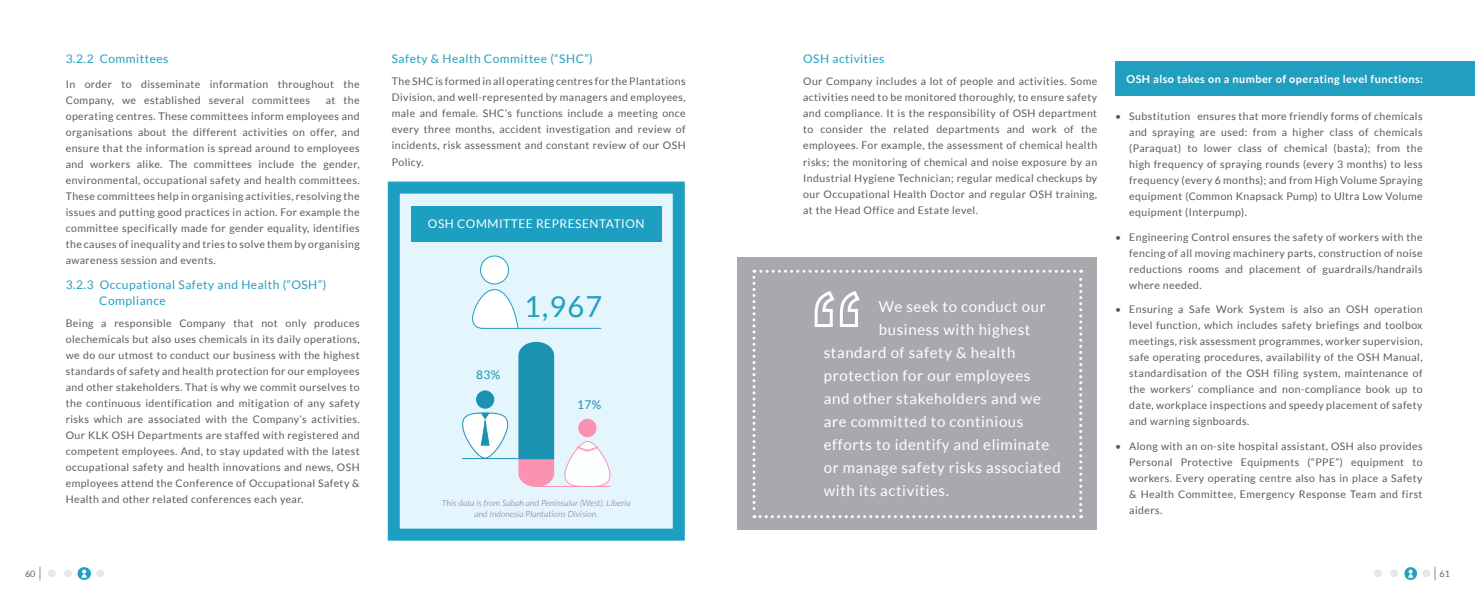
<style>
.page{position:relative;width:1475px;height:596px;background:#fff}
.page>*{position:absolute;margin:0;border:0;box-sizing:border-box;transform-origin:0 0}
.t1{font:29px "Lato";color:#219fc0}
.t2{font:15px "Lato";letter-spacing:.04em;color:#fff}
.t3{font:12px/16px "Lato";letter-spacing:.04em;color:#219fc0}
.t4{font:12px "Lato";letter-spacing:.04em;color:#fff}
.t5{font:12px "Lato";color:#1c92b1}
.t6{font:700 10.9px "Lato";letter-spacing:.04em;color:#fff}
.t7{font:10.5px/16px "Lato";letter-spacing:.04em;color:#58595b;text-align:justify}
.t8{font:9px "Lato";color:#636466}
.t9{font:italic 300 8.5px/11px "Lato";letter-spacing:.02em;color:#6d6e71;text-align:center}
</style>
<div class="page">
<svg style="left:40px;top:566px;width:1px;height:14px"></svg>
<div style="left:48px;top:569px;width:8px;height:8px;background:#e6e7e8;border-radius:50%"></div>
<div style="left:64px;top:569px;width:8px;height:8px;background:#e6e7e8;border-radius:50%"></div>
<div style="left:96px;top:569px;width:8px;height:8px;background:#e6e7e8;border-radius:50%"></div>
<img style="left:77px;top:567px;width:14px;height:13px">
<svg style="left:1434px;top:566px;width:1px;height:14px"></svg>
<div style="left:1373px;top:569px;width:8px;height:8px;background:#e6e7e8;border-radius:50%"></div>
<div style="left:1389px;top:569px;width:8px;height:8px;background:#e6e7e8;border-radius:50%"></div>
<div style="left:1422px;top:569px;width:8px;height:8px;background:#e6e7e8;border-radius:50%"></div>
<img style="left:1404px;top:567px;width:13px;height:13px">
<div style="left:1115px;top:61px;width:359px;height:35px;background:#219fc0"></div>
<div style="left:737px;top:257px;width:359px;height:273px;background:#a7a9ac"></div>
<div style="left:388px;top:181px;width:296px;height:359px;background:#e4f5fd;border:12px solid #1d9fc2"></div>
<div style="left:476px;top:390px;width:18px;height:18px;background:#1c92b1;border-radius:50%"></div>
<svg style="left:462px;top:412px;width:47px;height:46px"></svg>
<div style="left:578px;top:418px;width:18px;height:19px;background:#fc92b1;border-radius:50%"></div>
<svg style="left:563px;top:441px;width:48px;height:46px"></svg>
<svg style="left:752px;top:269px;width:330px;height:249px"></svg>
<div style="left:411px;top:206px;width:250px;height:35px;background:#1d9fc2"></div>
<hr style="left:517px;top:327px;width:83px;height:1px;background:#1d9fc2">
<div style="left:480px;top:256px;width:28px;height:28px;background:#fff;border-radius:50%"></div>
<div style="left:480px;top:255px;width:29px;height:29px;border:1px solid #1d9fc2;border-radius:50%"></div>
<svg style="left:472px;top:289px;width:47px;height:40px"></svg>
<hr style="left:462px;top:458px;width:56px;height:1px;background:#1c92b1">
<hr style="left:536px;top:485px;width:74px;height:1px;background:#fc92b1">
<svg style="left:518px;top:341px;width:36px;height:145px;background:#4b97b5"></svg>
<p class="t3" style="left:66px;top:51px;width:104px">3.2.2 Committees</p>
<p class="t7" style="left:66px;top:76px;width:295px">In order to disseminate information throughout the<br>Company, we established several committees</p>
<p class="t7" style="left:66px;top:92px;width:295px;text-indent:260px">at the operating centres. These committees inform employees and organisations about the different activities on offer, and ensure that the information is spread around to employees and workers alike. The committees include the gender, environmental, occupational safety and health committees.<br>These committees help in organising activities, resolving the issues and putting good practices in action. For example the committee specifically made for gender equality, identifies the causes of inequality and tries to solve them by organising awareness session and events.</p>
<p class="t3" style="left:99px;top:276px;width:228px;text-indent:-34px">3.2.3 Occupational Safety and Health (“OSH”)<br>Compliance</p>
<p class="t7" style="left:66px;top:314px;width:295px">Being a responsible Company that not only produces olechemicals but also uses chemicals in its daily operations, we do our utmost to conduct our business with the highest standards of safety and health protection for our employees and other stakeholders. That is why we commit ourselves to the continuous identification and mitigation of any safety risks which are associated with the Company’s activities.<br>Our KLK OSH Departments are staffed with registered and competent employees. And, to stay updated with the latest occupational safety and health innovations and news, OSH employees attend the Conference of Occupational Safety &amp; Health and other related conferences each year.</p>
<p class="t3" style="left:392px;top:51px;width:202px">Safety &amp; Health Committee (“SHC”)</p>
<p class="t7" style="left:392px;top:73px;width:295px">The SHC is formed in all operating centres for the Plantations Division, and well-represented by managers and employees, male and female. SHC’s functions include a meeting once every three months, accident investigation and review of incidents, risk assessment and constant review of our OSH Policy.</p>
<p class="t4" style="left:428px;top:217px;width:218px">OSH COMMITTEE REPRESENTATION</p>
<p class="t5" style="left:476px;top:368px;width:26px">83%</p>
<h1 class="t1" style="left:524px;top:290px;width:80px">1,967</h1>
<p class="t5" style="left:577px;top:397px;width:26px">17%</p>
<p class="t9" style="left:442px;top:497px;width:190px">This data is from Sabah and Peninsular (West), Liberia and Indonesia Plantations Division.</p>
<p class="t3" style="left:803px;top:51px;width:83px">OSH activities</p>
<p class="t7" style="left:803px;top:73px;width:295px">Our Company includes a lot of people and activities. Some activities need to be monitored thoroughly, to ensure safety and compliance. It is the responsibility of OSH department to consider the related departments and work of the employees. For example, the assessment of chemical health risks; the monitoring of chemical and noise exposure by an Industrial Hygiene Technician; regular medical checkups by our Occupational Health Doctor and regular OSH training, at the Head Office and Estate level.</p>
<h2 class="t2" style="left:878px;top:297px;width:168px">We seek to conduct our</h2>
<h2 class="t2" style="left:878px;top:320px;width:153px">business with highest</h2>
<h2 class="t2" style="left:823px;top:343px;width:193px">standard of safety &amp; health</h2>
<h2 class="t2" style="left:823px;top:366px;width:208px">protection for our employees</h2>
<h2 class="t2" style="left:823px;top:389px;width:218px">and other stakeholders and we</h2>
<h2 class="t2" style="left:823px;top:412px;width:201px">are committed to continious</h2>
<h2 class="t2" style="left:823px;top:435px;width:227px">efforts to identify and eliminate</h2>
<h2 class="t2" style="left:823px;top:458px;width:238px">or manage safety risks associated</h2>
<h2 class="t2" style="left:823px;top:481px;width:126px">with its activities.</h2>
<p class="t6" style="left:1126px;top:72px;width:298px">OSH also takes on a number of operating level functions:</p>
<p class="t7" style="left:1129px;top:108px;width:295px;text-indent:-14px">• Substitution ensures that more friendly forms of chemicals and spraying are used: from a higher class of chemicals (Paraquat) to lower class of chemical (basta); from the high frequency of spraying rounds (every 3 months) to less frequency (every 6 months); and from High Volume Spraying equipment (Common Knapsack Pump) to Ultra Low Volume equipment (Interpump).</p>
<p class="t7" style="left:1129px;top:229px;width:295px;text-indent:-14px">• Engineering Control ensures the safety of workers with the fencing of all moving machinery parts, construction of noise reductions rooms and placement of guardrails/handrails where needed.</p>
<p class="t7" style="left:1129px;top:301px;width:295px;text-indent:-14px">• Ensuring a Safe Work System is also an OSH operation level function, which includes safety briefings and toolbox meetings, risk assessment programmes, worker supervision, safe operating procedures, availability of the OSH Manual, standardisation of the OSH filing system, maintenance of the workers’ compliance and non-compliance book up to date, workplace inspections and speedy placement of safety and warning signboards.</p>
<p class="t7" style="left:1129px;top:438px;width:295px;text-indent:-14px">• Along with an on-site hospital assistant, OSH also provides Personal Protective Equipments (“PPE”) equipment to workers. Every operating centre also has in place a Safety &amp; Health Committee, Emergency Response Team and first aiders.</p>
<p class="t8" style="left:25px;top:568px;width:12px">60</p>
<p class="t8" style="left:1439px;top:568px;width:12px">61</p>
</div>
